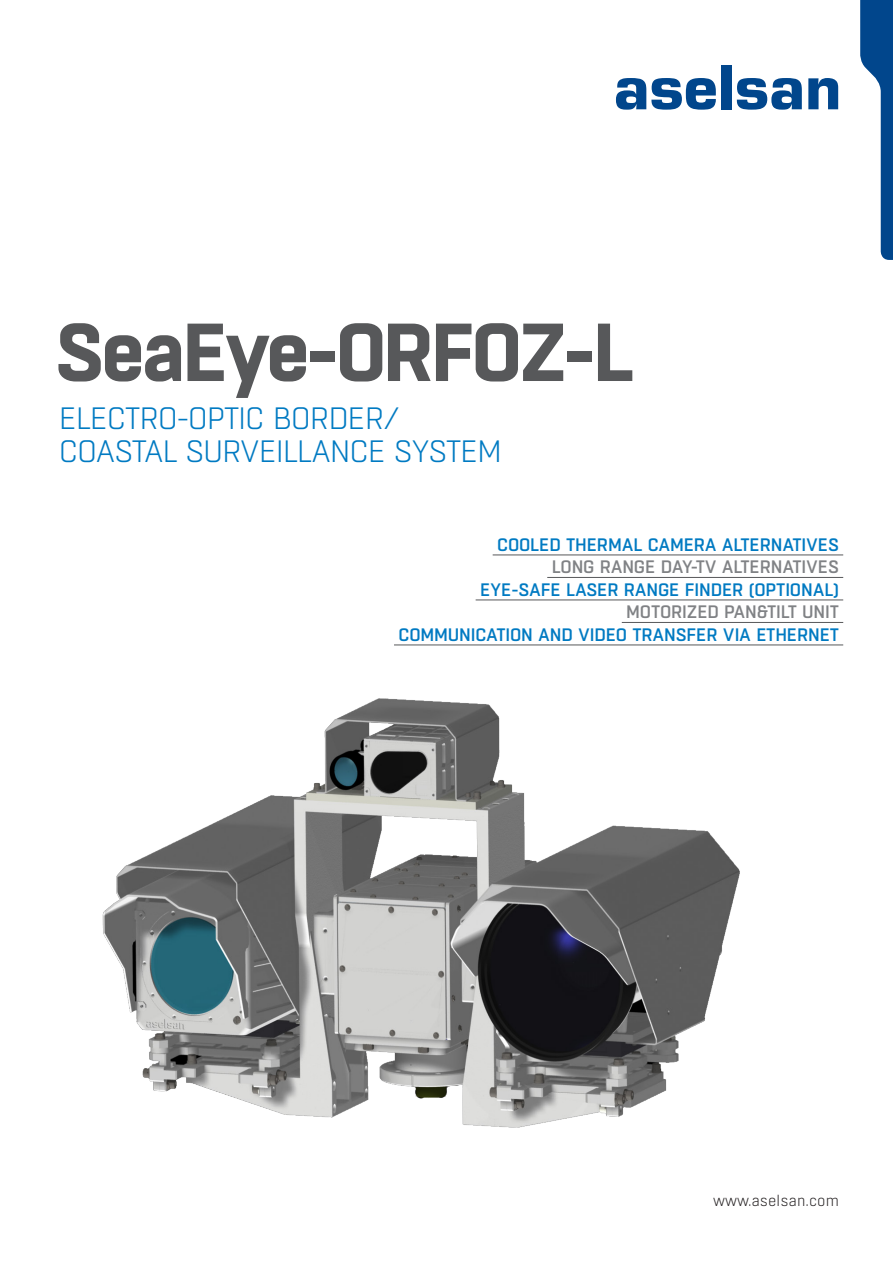
<style>
.page{position:relative;width:893px;height:1263px;background:#fff}
.page>*{position:absolute;margin:0;border:0;box-sizing:border-box;transform-origin:0 0}
.t1{font:700 81.9px "Boxed";letter-spacing:-.04em;color:#57585a}
.t2{font:300 30.9px/32.8px "Boxed";letter-spacing:-.04em;color:#007ac2}
.t3{font:500 18px "Boxed";letter-spacing:-.01em;color:#007ac2}
.t4{font:500 18px "Boxed";letter-spacing:-.01em;color:#808285}
.t5{font:300 15px "Boxed";color:#231f20}
</style>
<div class="page">
<svg style="left:616px;top:78px;width:100px;height:32px"></svg>
<div style="left:721px;top:65px;width:10px;height:44px;background:#01468c"></div>
<svg style="left:737px;top:78px;width:65px;height:32px"></svg>
<svg style="left:808px;top:78px;width:30px;height:31px"></svg>
<svg style="left:860px;top:0;width:33px;height:260px"></svg>
<hr style="left:493px;top:555px;width:350px;height:1px;background:#57585a">
<hr style="left:547px;top:577px;width:296px;height:1px;background:#57585a">
<hr style="left:476px;top:600px;width:367px;height:1px;background:#57585a">
<hr style="left:622px;top:622px;width:221px;height:1px;background:#57585a">
<hr style="left:394px;top:645px;width:449px;height:1px;background:#57585a">
<img style="left:102px;top:698px;width:638px;height:430px">
<p class="t1" style="left:55px;top:297px;width:581px">SeaEye-ORFOZ-L</p>
<p class="t2" style="left:59px;top:402px;width:445px">ELECTRO-OPTIC BORDER/<br>COASTAL SURVEILLANCE SYSTEM</p>
<p class="t3" style="left:497px;top:533px;width:343px">COOLED THERMAL CAMERA ALTERNATIVES</p>
<p class="t4" style="left:552px;top:555px;width:289px">LONG RANGE DAY-TV ALTERNATIVES</p>
<p class="t3" style="left:480px;top:578px;width:360px">EYE-SAFE LASER RANGE FINDER (OPTIONAL)</p>
<p class="t4" style="left:626px;top:600px;width:214px">MOTORIZED PAN&amp;TILT UNIT</p>
<p class="t3" style="left:398px;top:623px;width:442px">COMMUNICATION AND VIDEO TRANSFER VIA ETHERNET</p>
<p class="t5" style="left:713px;top:1191px;width:127px">www.aselsan.com</p>
</div>
